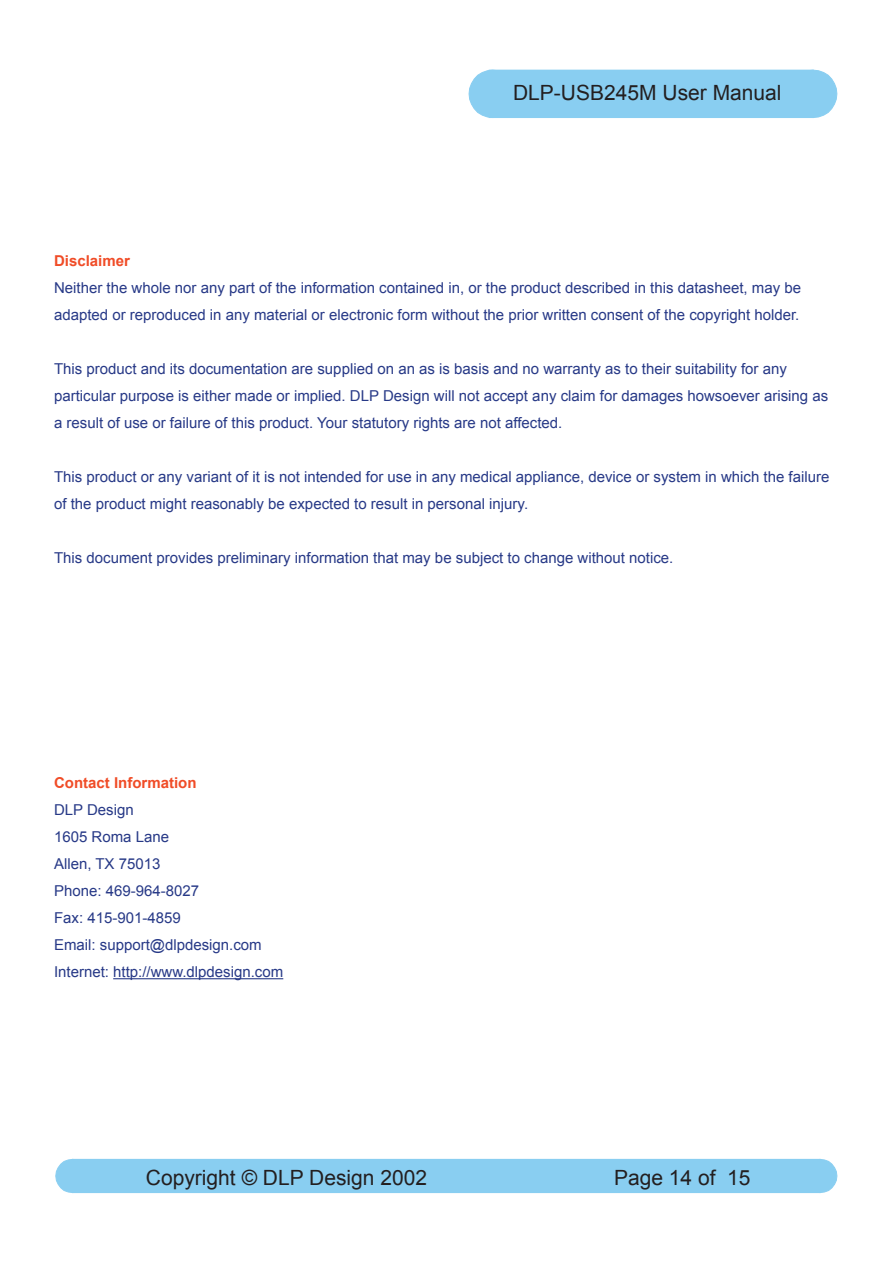
<style>
.page{position:relative;width:893px;height:1263px;background:#fff}
.page>*{position:absolute;margin:0;border:0;box-sizing:border-box;transform-origin:0 0}
.t1{font:21px "Arial";color:#231f20}
.t2{font:15px/27px "Arial";color:#273987}
.heading_3{font:700 15px "Arial";color:#f04c27}
</style>
<div class="page">
<svg style="left:55px;top:1159px;width:18px;height:34px"></svg>
<svg style="left:820px;top:1159px;width:17px;height:34px"></svg>
<div style="left:73px;top:1159px;width:747px;height:33px;background:#89cef1"></div>
<div style="left:73px;top:1159px;width:747px;height:34px;border:1px solid #89cef1"></div>
<svg style="left:469px;top:70px;width:20px;height:48px"></svg>
<svg style="left:813px;top:70px;width:24px;height:48px"></svg>
<div style="left:489px;top:70px;width:324px;height:48px;background:#89cef1"></div>
<hr style="left:113px;top:978px;width:170px;height:1px;background:#273987">
<h1 class="t1" style="left:513px;top:79px;width:270px">DLP-USB245M User Manual</h1>
<p class="heading_3" style="left:54px;top:251px;width:77px">Disclaimer</p>
<p class="t2" style="left:54px;top:274px;width:749px">Neither the whole nor any part of the information contained in, or the product described in this datasheet, may be adapted or reproduced in any material or electronic form without the prior written consent of the copyright holder.</p>
<p class="t2" style="left:54px;top:355px;width:776px">This product and its documentation are supplied on an as is basis and no warranty as to their suitability for any particular purpose is either made or implied. DLP Design will not accept any claim for damages howsoever arising as a result of use or failure of this product. Your statutory rights are not affected.</p>
<p class="t2" style="left:54px;top:463px;width:777px">This product or any variant of it is not intended for use in any medical appliance, device or system in which the failure of the product might reasonably be expected to result in personal injury.</p>
<p class="t2" style="left:54px;top:544px;width:621px">This document provides preliminary information that may be subject to change without notice.</p>
<p class="heading_3" style="left:54px;top:773px;width:144px">Contact Information</p>
<p class="t2" style="left:54px;top:796px;width:81px">DLP Design</p>
<p class="t2" style="left:54px;top:823px;width:117px">1605 Roma Lane</p>
<p class="t2" style="left:54px;top:850px;width:108px">Allen, TX 75013</p>
<p class="t2" style="left:54px;top:877px;width:147px">Phone: 469-964-8027</p>
<p class="t2" style="left:54px;top:904px;width:128px">Fax: 415-901-4859</p>
<p class="t2" style="left:54px;top:931px;width:209px">Email: support@dlpdesign.com</p>
<p class="t2" style="left:54px;top:958px;width:231px">Internet: http://www.dlpdesign.com</p>
<h1 class="t1" style="left:146px;top:1163px;width:283px">Copyright © DLP Design 2002</h1>
<h1 class="t1" style="left:614px;top:1163px;width:138px">Page 14 of 15</h1>
</div>
